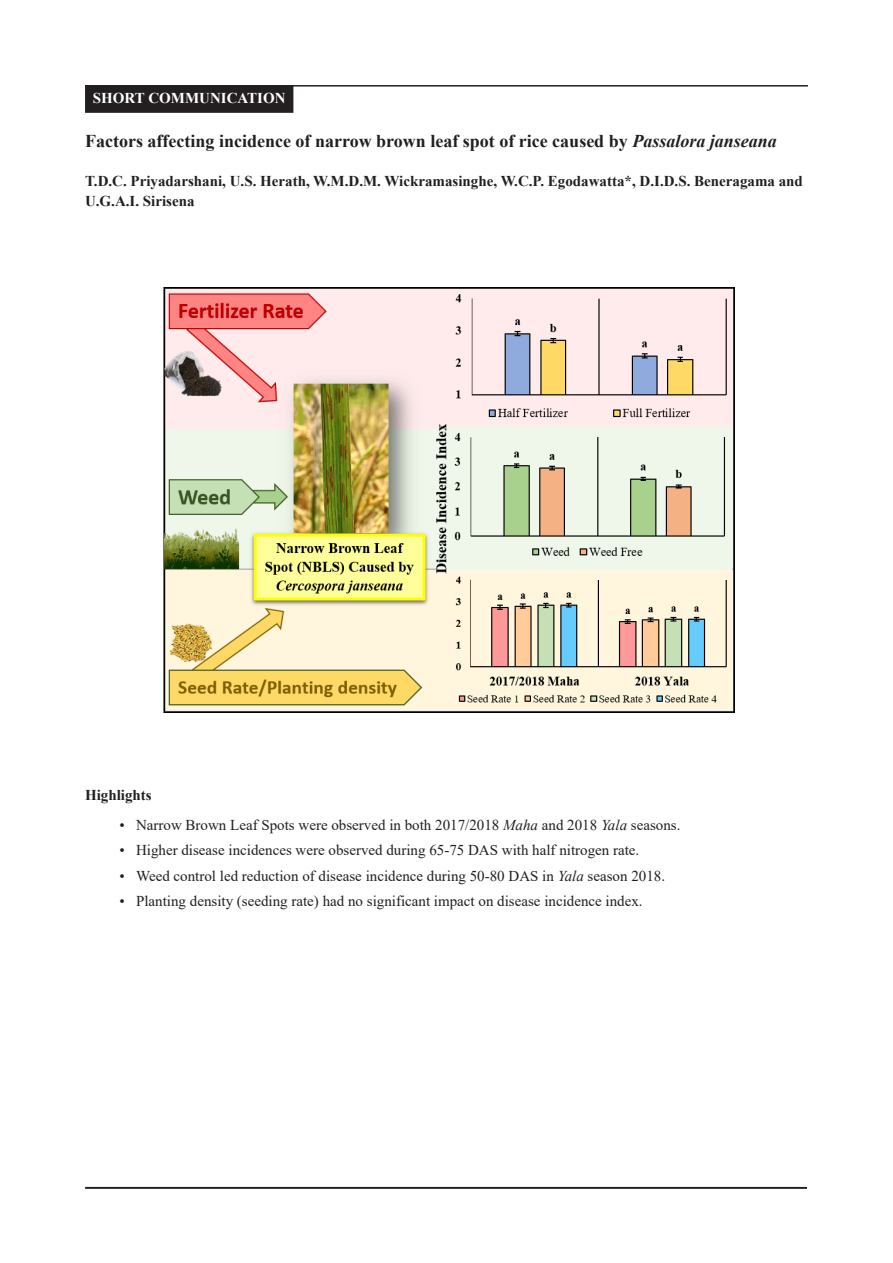
<style>
.page{position:relative;width:893px;height:1263px;background:#fff}
.page>*{position:absolute;margin:0;border:0;box-sizing:border-box;transform-origin:0 0}
.t1{font:700 18px "Times New Roman";color:#231f20}
.t2{font:15px "Times New Roman";color:#231f20}
.t3{font:700 15px/19.8px "Times New Roman";color:#231f20}
.t4{font:700 15px "Times New Roman";color:#fff}
.s1{font-style:italic}
</style>
<div class="page">
<hr style="left:85px;top:1187px;width:722px;height:1px;background:#231f20">
<div style="left:86px;top:86px;width:207px;height:26px;background:#231f20"></div>
<div style="left:85px;top:85px;width:208px;height:28px;border:2px solid #231f20"></div>
<hr style="left:85px;top:85px;width:723px;height:2px;background:#231f20">
<img style="left:163px;top:287px;width:571px;height:425px">
<p class="t4" style="left:93px;top:88px;width:194px">SHORT COMMUNICATION</p>
<p class="t1" style="left:85px;top:128px;width:693px">Factors affecting incidence of narrow brown leaf spot of rice caused by <span class="s1">Passalora janseana</span></p>
<p class="t3" style="left:85px;top:171px;width:719px">T.D.C. Priyadarshani, U.S. Herath, W.M.D.M. Wickramasinghe, W.C.P. Egodawatta*, D.I.D.S. Beneragama and<br>U.G.A.I. Sirisena</p>
<p class="t3" style="left:85px;top:784px;width:68px">Highlights</p>
<p class="t2" style="left:120px;top:814px;width:562px">• Narrow Brown Leaf Spots were observed in both 2017/2018 <span class="s1">Maha</span> and 2018 <span class="s1">Yala</span> seasons.</p>
<p class="t2" style="left:120px;top:840px;width:521px">• Higher disease incidences were observed during 65-75 DAS with half nitrogen rate.</p>
<p class="t2" style="left:120px;top:865px;width:547px">• Weed control led reduction of disease incidence during 50-80 DAS in <span class="s1">Yala</span> season 2018.</p>
<p class="t2" style="left:120px;top:891px;width:525px">• Planting density (seeding rate) had no significant impact on disease incidence index.</p>
</div>
